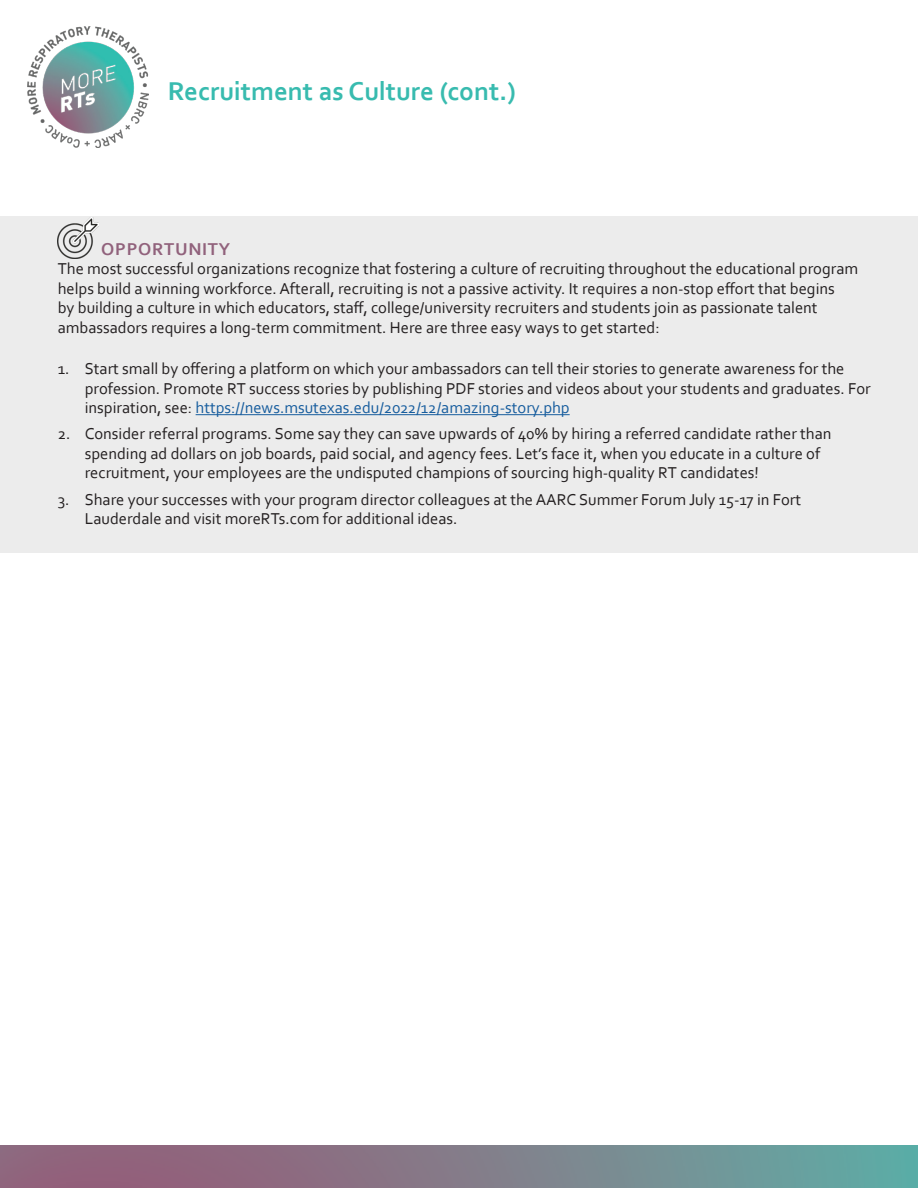
<style>
.page{position:relative;width:918px;height:1188px;background:#fff}
.page>*{position:absolute;margin:0;border:0;box-sizing:border-box;transform-origin:0 0}
.t1{font:700 27px "Corbel";color:#38bbaf}
.t2{font:700 18px "Corbel";letter-spacing:.04em;color:#91627c}
.t3{font:16.5px/19.5px "Corbel";color:#231f20}
.s1{color:#175d9e}
</style>
<div class="page">
<div style="left:0;top:216px;width:918px;height:337px;background:#ececec"></div>
<img style="left:0;top:1146px;width:918px;height:42px">
<img style="left:27px;top:27px;width:122px;height:121px">
<hr style="left:196px;top:414px;width:374px;height:1px;background:#175d9e">
<img style="left:57px;top:218px;width:41px;height:41px">
<p class="t1" style="left:168px;top:74px;width:349px">Recruitment as Culture (cont.)</p>
<p class="t2" style="left:101px;top:237px;width:130px">OPPORTUNITY</p>
<p class="t3" style="left:58px;top:259px;width:802px">The most successful organizations recognize that fostering a culture of recruiting throughout the educational program helps build a winning workforce. Afterall, recruiting is not a passive activity. It requires a non-stop effort that begins<br>by building a culture in which educators, staff, college/university recruiters and students join as passionate talent ambassadors requires a long-term commitment. Here are three easy ways to get started:</p>
<p class="t3" style="left:85px;top:359px;width:787px;text-indent:-27px">1. Start small by offering a platform on which your ambassadors can tell their stories to generate awareness for the profession. Promote RT success stories by publishing PDF stories and videos about your students and graduates. For inspiration, see: <span class="s1">https://news.msutexas.edu/2022/12/amazing-story.php</span></p>
<p class="t3" style="left:85px;top:424px;width:748px;text-indent:-27px">2. Consider referral programs. Some say they can save upwards of 40% by hiring a referred candidate rather than spending ad dollars on job boards, paid social, and agency fees. Let’s face it, when you educate in a culture of recruitment, your employees are the undisputed champions of sourcing high-quality RT candidates!</p>
<p class="t3" style="left:85px;top:489px;width:718px;text-indent:-27px">3. Share your successes with your program director colleagues at the AARC Summer Forum July 15-17 in Fort<br>Lauderdale and visit moreRTs.com for additional ideas.</p>
</div>
